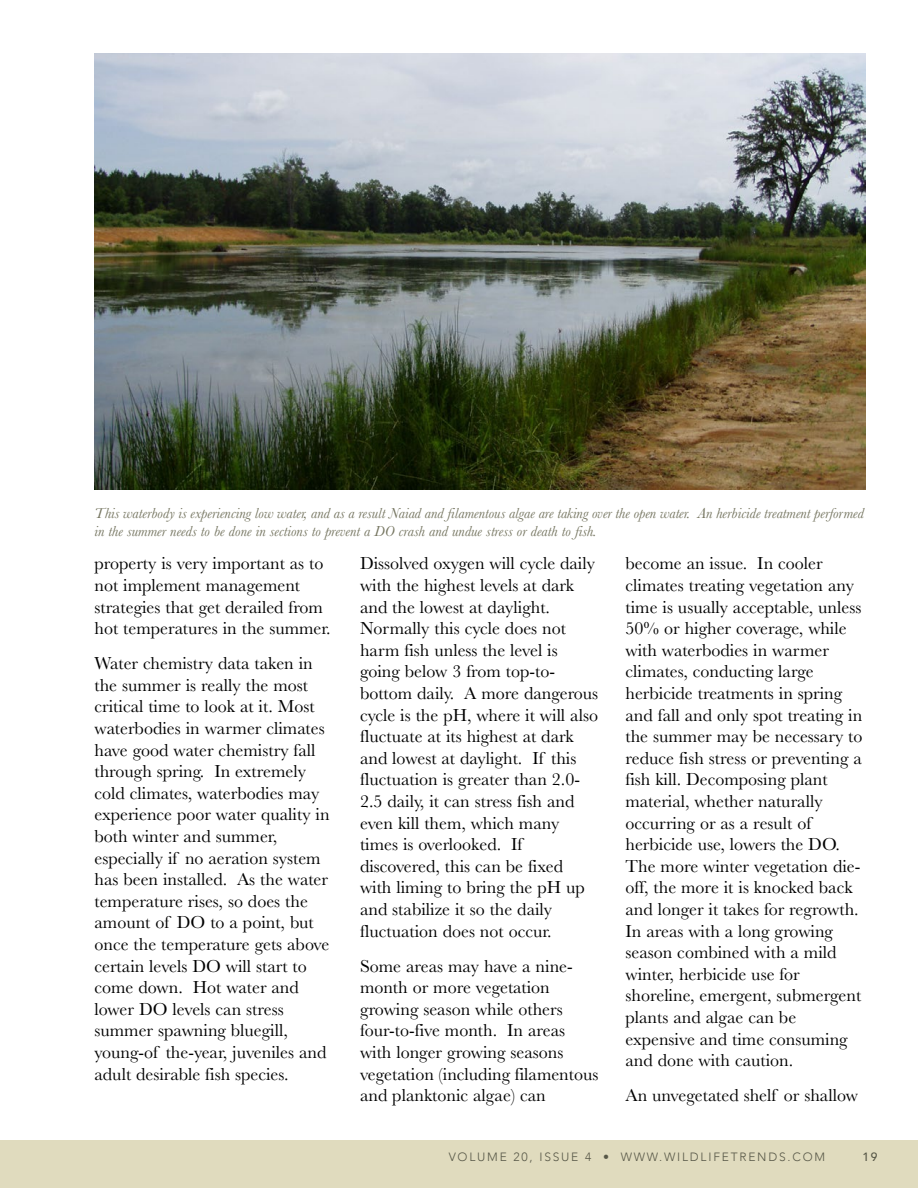
<style>
.page{position:relative;width:918px;height:1188px;background:#fff}
.page>*{position:absolute;margin:0;border:0;box-sizing:border-box;transform-origin:0 0}
.t1{font:18px/21.6px "Baskerville";color:#000}
.Cutline{font:italic 15px/18px "Baskerville";color:#757560}
.t2{font:300 12px "Avenir";letter-spacing:.15em;color:#575747}
.t3{font:500 12px "Avenir";color:#575747}
</style>
<div class="page">
<div style="left:0;top:1140px;width:918px;height:48px;background:#e0dbbe"></div>
<img style="left:95px;top:54px;width:771px;height:435px">
<p class="Cutline" style="left:94px;top:504px;width:771px">This waterbody is experiencing low water, and as a result Naiad and filamentous algae are taking over the open water. An herbicide treatment performed in the summer needs to be done in sections to prevent a DO crash and undue stress or death to fish.</p>
<p class="t1" style="left:94px;top:553px;width:238px">property is very important as to not implement management strategies that get derailed from hot temperatures in the summer.</p>
<p class="t1" style="left:94px;top:653px;width:237px">Water chemistry data taken in the summer is really the most critical time to look at it. Most waterbodies in warmer climates have good water chemistry fall through spring. In extremely cold climates, waterbodies may experience poor water quality in both winter and summer, especially if no aeration system has been installed. As the water temperature rises, so does the amount of DO to a point, but once the temperature gets above certain levels DO will start to come down. Hot water and lower DO levels can stress summer spawning bluegill, young-of the-year, juveniles and adult desirable fish species.</p>
<p class="t1" style="left:360px;top:553px;width:240px">Dissolved oxygen will cycle daily with the highest levels at dark and the lowest at daylight.<br>Normally this cycle does not harm fish unless the level is going below 3 from top-to&shy;bottom daily. A more dangerous cycle is the pH, where it will also fluctuate at its highest at dark and lowest at daylight. If this fluctuation is greater than 2.0-<br>2.5 daily, it can stress fish and even kill them, which many times is overlooked. If discovered, this can be fixed with liming to bring the pH up and stabilize it so the daily fluctuation does not occur.</p>
<p class="t1" style="left:360px;top:955px;width:240px">Some areas may have a nine&shy;month or more vegetation growing season while others four-to-five month. In areas with longer growing seasons vegetation (including filamentous and planktonic algae) can</p>
<p class="t1" style="left:626px;top:553px;width:239px">become an issue. In cooler climates treating vegetation any time is usually acceptable, unless<br>50% or higher coverage, while with waterbodies in warmer climates, conducting large herbicide treatments in spring and fall and only spot treating in the summer may be necessary to reduce fish stress or preventing a fish kill. Decomposing plant material, whether naturally occurring or as a result of herbicide use, lowers the DO.<br>The more winter vegetation die&shy;off, the more it is knocked back and longer it takes for regrowth.<br>In areas with a long growing season combined with a mild winter, herbicide use for shoreline, emergent, submergent plants and algae can be expensive and time consuming and done with caution.</p>
<p class="t1" style="left:626px;top:1085px;width:234px">An unvegetated shelf or shallow</p>
<p class="t2" style="left:449px;top:1149px;width:378px">VOLUME 20, ISSUE 4 • WWW.WILDLIFETRENDS.COM</p>
<p class="t3" style="left:862px;top:1146px;width:17px">19</p>
</div>
